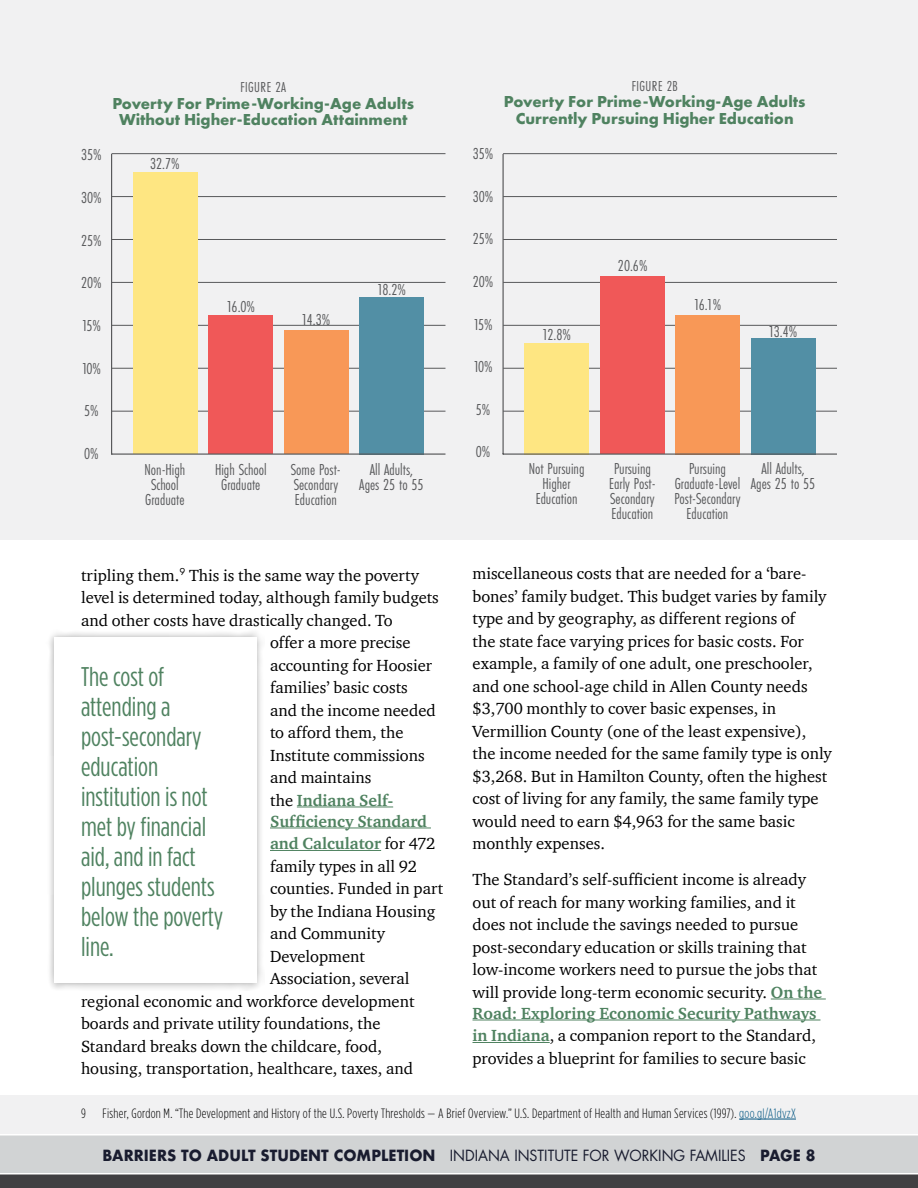
<style>
.page{position:relative;width:918px;height:1188px;background:#fff}
.page>*{position:absolute;margin:0;border:0;box-sizing:border-box;transform-origin:0 0}
.t1{font:27px/30px "Gotham Condensed";color:#4f8260}
.t2{font:16.5px/22.5px "ITC Charter Com";color:#000}
.t3{font:16.5px/15px "Futura PT Cond";color:#58595b;text-align:center}
.t4{font:700 16.5px/16.5px "Futura PT";color:#4f8260;text-align:center}
.t5{font:700 16.5px "ITC Charter Com";color:#4f8260}
.t6{font:700 15px "Futura";color:#191c2f;scale:.95 1}
.t7{font:15px "Futura PT Cond";letter-spacing:.03em;color:#58595b}
.t8{font:300 13.5px "Gotham Condensed";letter-spacing:.02em;color:#000}
.s1{font-weight:400;color:#000}
.s2{font-weight:700;color:#4f8260}
.s3{color:#035682}
.s4{font-family:"Futura Std";font-weight:400}
</style>
<div class="page">
<div style="left:0;top:1095px;width:918px;height:78px;background:#f1f1f2"></div>
<div style="left:0;top:0;width:918px;height:540px;background:#f1f1f2"></div>
<hr style="left:739px;top:1119px;width:57px;height:1px;background:#035682">
<hr style="left:297px;top:807px;width:96px;height:1px;background:#4f8260">
<hr style="left:270px;top:828px;width:161px;height:1px;background:#4f8260">
<hr style="left:270px;top:850px;width:111px;height:1px;background:#4f8260">
<hr style="left:771px;top:999px;width:55px;height:1px;background:#4f8260">
<hr style="left:472px;top:1020px;width:349px;height:1px;background:#4f8260">
<hr style="left:472px;top:1042px;width:78px;height:1px;background:#4f8260">
<svg style="left:111px;top:153px;width:335px;height:302px"></svg>
<svg style="left:502px;top:153px;width:335px;height:302px"></svg>
<div style="left:46px;top:629px;width:219px;height:362px;background:#000;opacity:.35"></div>
<div style="left:54px;top:638px;width:202px;height:345px;background:#fff"></div>
<div style="left:0;top:1165px;width:918px;height:23px;background:#414042"></div>
<svg style="left:0;top:1134px;width:918px;height:41px;background:#d2d4d5"></svg>
<p class="t7" style="left:240px;top:79px;width:47px">FIGURE 2A</p>
<p class="t4" style="left:112px;top:95px;width:303px">Poverty For Prime-Working-Age Adults<br>Without Higher-Education Attainment</p>
<p class="t7" style="left:632px;top:77px;width:48px">FIGURE 2B</p>
<p class="t4" style="left:504px;top:93px;width:303px">Poverty For Prime-Working-Age Adults<br>Currently Pursuing Higher Education</p>
<p class="t3" style="left:81px;top:147px;width:22px">35%</p>
<p class="t3" style="left:150px;top:156px;width:31px">32.7%</p>
<p class="t3" style="left:473px;top:146px;width:22px">35%</p>
<p class="t3" style="left:81px;top:190px;width:22px">30%</p>
<p class="t3" style="left:473px;top:189px;width:22px">30%</p>
<p class="t3" style="left:81px;top:233px;width:22px">25%</p>
<p class="t3" style="left:473px;top:231px;width:22px">25%</p>
<p class="t3" style="left:618px;top:258px;width:31px">20.6%</p>
<p class="t3" style="left:81px;top:275px;width:22px">20%</p>
<p class="t3" style="left:377px;top:282px;width:30px">18.2%</p>
<p class="t3" style="left:473px;top:274px;width:22px">20%</p>
<p class="t3" style="left:82px;top:318px;width:21px">15%</p>
<p class="t3" style="left:227px;top:299px;width:30px">16.0%</p>
<p class="t3" style="left:302px;top:312px;width:30px">14.3%</p>
<p class="t3" style="left:473px;top:317px;width:21px">15%</p>
<p class="t3" style="left:542px;top:328px;width:30px">12.8%</p>
<p class="t3" style="left:694px;top:297px;width:29px">16.1%</p>
<p class="t3" style="left:769px;top:324px;width:30px">13.4%</p>
<p class="t3" style="left:82px;top:361px;width:21px">10%</p>
<p class="t3" style="left:473px;top:359px;width:21px">10%</p>
<p class="t3" style="left:84px;top:403px;width:16px">5%</p>
<p class="t3" style="left:476px;top:402px;width:16px">5%</p>
<p class="t3" style="left:84px;top:446px;width:16px">0%</p>
<p class="t3" style="left:476px;top:444px;width:16px">0%</p>
<p class="t3" style="left:145px;top:462px;width:42px">Non-High<br>School<br>Graduate</p>
<p class="t3" style="left:215px;top:462px;width:53px">High School<br>Graduate</p>
<p class="t3" style="left:291px;top:462px;width:51px;text-align:left">Some Post-<br>Secondary<br>Education</p>
<p class="t3" style="left:359px;top:462px;width:66px">All Adults,<br>Ages 25 to 55</p>
<p class="t3" style="left:529px;top:461px;width:57px">Not Pursuing<br>Higher<br>Education</p>
<p class="t3" style="left:609px;top:461px;width:48px;text-align:left">Pursuing<br>Early Post-<br>Secondary<br>Education</p>
<p class="t3" style="left:674px;top:461px;width:68px">Pursuing<br>Graduate-Level<br>Post-Secondary<br>Education</p>
<p class="t3" style="left:751px;top:461px;width:66px">All Adults,<br>Ages 25 to 55</p>
<p class="t2" style="left:81px;top:564px;width:339px">tripling them.<sup>9</sup> This is the same way the poverty</p>
<p class="t2" style="left:81px;top:586px;width:359px">level is determined today, although family budgets</p>
<p class="t2" style="left:81px;top:609px;width:313px">and other costs have drastically changed. To</p>
<p class="t2" style="left:270px;top:631px;width:142px">offer a more precise</p>
<p class="t2" style="left:270px;top:654px;width:164px">accounting for Hoosier</p>
<p class="t2" style="left:270px;top:676px;width:139px">families’ basic costs</p>
<p class="t2" style="left:270px;top:699px;width:167px">and the income needed</p>
<p class="t2" style="left:270px;top:721px;width:135px">to afford them, the</p>
<p class="t2" style="left:270px;top:744px;width:156px">Institute commissions</p>
<p class="t2" style="left:270px;top:766px;width:103px">and maintains</p>
<p class="t5" style="left:270px;top:790px;width:125px"><span class="s1">the</span> Indiana Self-</p>
<p class="t5" style="left:270px;top:811px;width:159px">Sufficiency Standard</p>
<p class="t5" style="left:270px;top:833px;width:167px">and Calculator <span class="s1">for 472</span></p>
<p class="t2" style="left:270px;top:855px;width:149px">family types in all 92</p>
<p class="t2" style="left:270px;top:877px;width:175px">counties. Funded in part</p>
<p class="t2" style="left:270px;top:900px;width:167px">by the Indiana Housing</p>
<p class="t2" style="left:270px;top:922px;width:116px">and Community</p>
<p class="t2" style="left:270px;top:945px;width:96px">Development</p>
<p class="t2" style="left:270px;top:967px;width:141px">Association, several</p>
<p class="t2" style="left:81px;top:990px;width:335px">regional economic and workforce development</p>
<p class="t2" style="left:81px;top:1012px;width:301px">boards and private utility foundations, the</p>
<p class="t2" style="left:81px;top:1035px;width:302px">Standard breaks down the childcare, food,</p>
<p class="t2" style="left:81px;top:1057px;width:334px">housing, transportation, healthcare, taxes, and</p>
<h1 class="t1" style="left:81px;top:661px;width:144px">The cost of attending a post-secondary education institution is not met by financial aid, and in fact plunges students below the poverty line.</h1>
<p class="t2" style="left:472px;top:562px;width:361px">miscellaneous costs that are needed for a ‘bare&shy;bones’ family budget. This budget varies by family type and by geography, as different regions of<br>the state face varying prices for basic costs. For example, a family of one adult, one preschooler, and one school-age child in Allen County needs $3,700 monthly to cover basic expenses, in Vermillion County (one of the least expensive), the income needed for the same family type is only $3,268. But in Hamilton County, often the highest cost of living for any family, the same family type would need to earn $4,963 for the same basic monthly expenses.</p>
<p class="t2" style="left:472px;top:868px;width:351px">The Standard’s self-sufficient income is already out of reach for many working families, and it does not include the savings needed to pursue post-secondary education or skills training that low-income workers need to pursue the jobs that will provide long-term economic security. <span class="s2">On the</span></p>
<p class="t2" style="left:472px;top:1002px;width:346px;text-align:justify"><span class="s2">Road: Exploring Economic Security Pathways in Indiana</span>, a companion report to the Standard, provides a blueprint for families to secure basic</p>
<p class="t8" style="left:81px;top:1105px;width:717px">9 Fisher, Gordon M. “The Development and History of the U.S. Poverty Thresholds — A Brief Overview.” U.S. Department of Health and Human Services (1997). <span class="s3">goo.gl/A1dvzX</span></p>
<p class="t6" style="left:103px;top:1145px;width:752px">BARRIERS TO ADULT STUDENT COMPLETION <span class="s4">INDIANA INSTITUTE FOR WORKING FAMILIES</span> PAGE 8</p>
</div>
